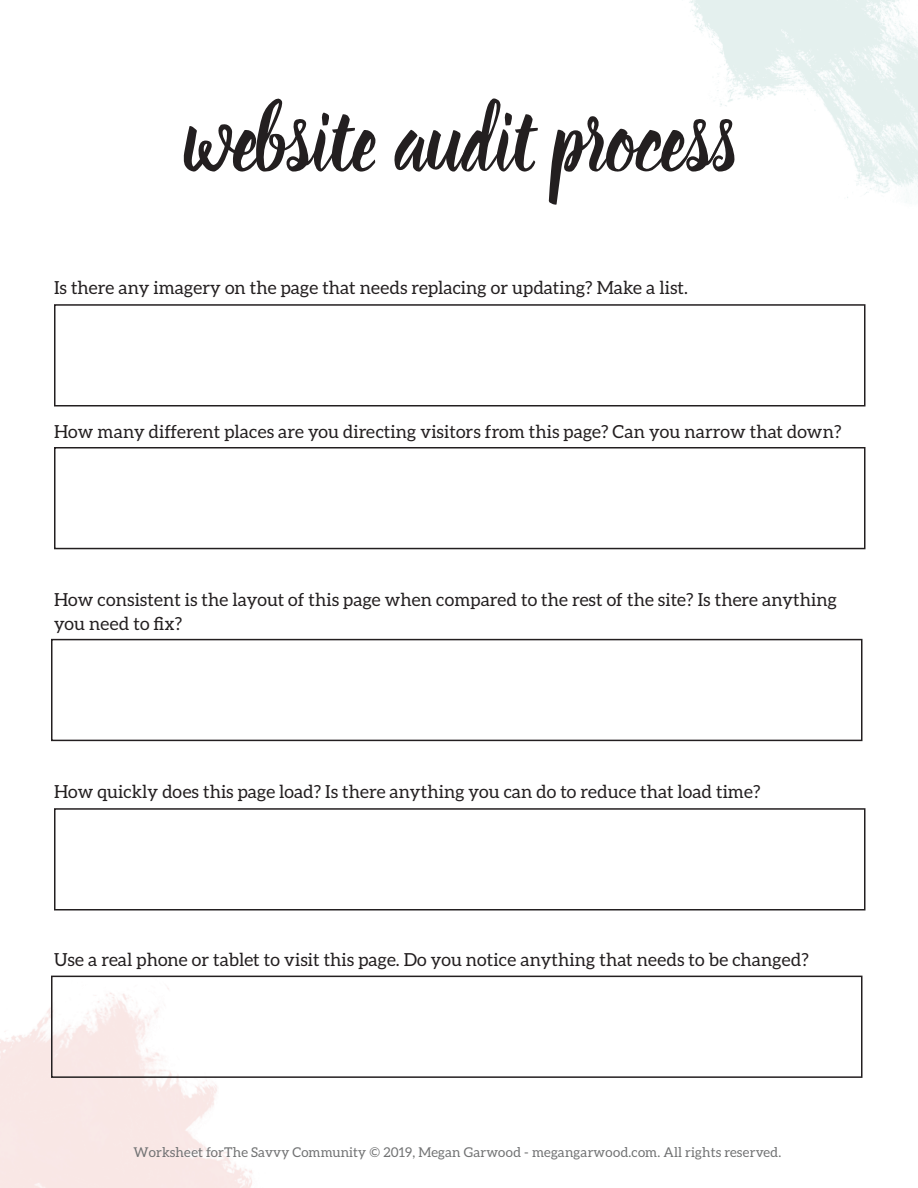
<style>
.page{position:relative;width:918px;height:1188px;background:#fff}
.page>*{position:absolute;margin:0;border:0;box-sizing:border-box;transform-origin:0 0}
.t1{font:90px "beloved";color:#231f20}
.t2{font:18px/24px "Aleo";letter-spacing:.005em;color:#231f20}
.t3{font:13.5px "Aleo";letter-spacing:.01em;color:#717273}
</style>
<div class="page">
<img style="left:0;top:0;width:918px;height:1188px">
<div style="left:54px;top:304px;width:812px;height:102px;border:2px solid #231f20"></div>
<div style="left:54px;top:447px;width:812px;height:102px;border:2px solid #231f20"></div>
<div style="left:51px;top:639px;width:812px;height:102px;border:2px solid #231f20"></div>
<div style="left:54px;top:808px;width:812px;height:102px;border:2px solid #231f20"></div>
<div style="left:51px;top:976px;width:812px;height:102px;border:2px solid #231f20"></div>
<h1 class="t1" style="left:183px;top:92px;width:553px">website audit process</h1>
<p class="t2" style="left:54px;top:275px;width:635px">Is there any imagery on the page that needs replacing or updating? Make a list.</p>
<p class="t2" style="left:54px;top:419px;width:789px">How many different places are you directing visitors from this page? Can you narrow that down?</p>
<p class="t2" style="left:54px;top:587px;width:784px">How consistent is the layout of this page when compared to the rest of the site? Is there anything you need to fix?</p>
<p class="t2" style="left:54px;top:779px;width:708px">How quickly does this page load? Is there anything you can do to reduce that load time?</p>
<p class="t2" style="left:54px;top:947px;width:756px">Use a real phone or tablet to visit this page. Do you notice anything that needs to be changed?</p>
<p class="t3" style="left:133px;top:1145px;width:649px">Worksheet forThe Savvy Community © 2019, Megan Garwood - megangarwood.com. All rights reserved.</p>
</div>
